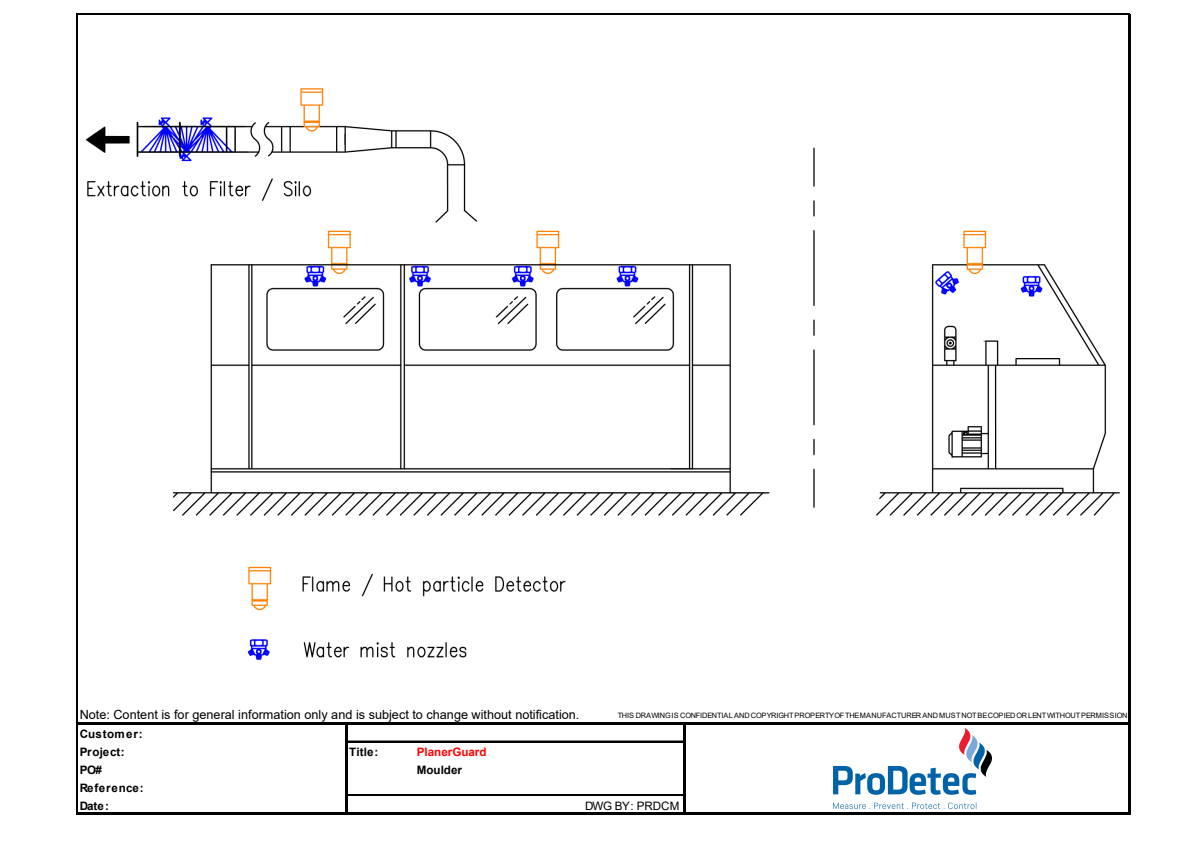
<style>
.page{position:relative;width:1191px;height:842px;background:#fff}
.page>*{position:absolute;margin:0;border:0;box-sizing:border-box;transform-origin:0 0}
.t1{font:12.7px "Arial";color:#000}
.t2{font:700 11.6px/17.9px "Arial";letter-spacing:.025em;color:#000}
.t3{font:700 11.6px "Arial";color:#f00}
.t4{font:11.6px "Arial";color:#000}
.t5{font:700 11.6px "Arial";color:#000}
.t6{font:7.4px "Arial";letter-spacing:-.005em;color:#000}
</style>
<div class="page">
<hr style="left:76px;top:14px;width:2px;height:801px;background:#000">
<hr style="left:1128px;top:15px;width:2px;height:800px;background:#000">
<hr style="left:345px;top:724px;width:2px;height:91px;background:#000">
<hr style="left:683px;top:724px;width:2px;height:91px;background:#000">
<hr style="left:78px;top:14px;width:1052px;height:1px;background:#000">
<hr style="left:78px;top:722px;width:1052px;height:2px;background:#000">
<hr style="left:347px;top:741px;width:336px;height:1px;background:#000">
<hr style="left:347px;top:795px;width:336px;height:1px;background:#000">
<hr style="left:78px;top:813px;width:1052px;height:2px;background:#000">
<img style="left:834px;top:729px;width:157px;height:80px">
<img style="left:86px;top:88px;width:1033px;height:571px">
<h1 class="t1" style="left:80px;top:706px;width:501px">Note: Content is for general information only and is subject to change without notification.</h1>
<p class="t6" style="left:617px;top:710px;width:511px">THIS DRAWINGIS CONFIDENTIAL ANDCOPYRIGHTPROPERTYOFTHEMANUFACTURERANDMUSTNOTBECOPIEDORLENTWITHOUTPERMISSION</p>
<h2 class="t2" style="left:80px;top:725px;width:64px">Customer:<br>Project:</h2>
<h2 class="t2" style="left:349px;top:743px;width:31px">Title:</h2>
<h2 class="t3" style="left:417px;top:743px;width:71px">PlanerGuard</h2>
<h2 class="t2" style="left:80px;top:761px;width:24px">PO#</h2>
<h2 class="t5" style="left:417px;top:761px;width:47px">Moulder</h2>
<h2 class="t2" style="left:80px;top:779px;width:66px">Reference:<br>Date:</h2>
<h2 class="t4" style="left:585px;top:797px;width:96px">DWG BY: PRDCM</h2>
</div>
